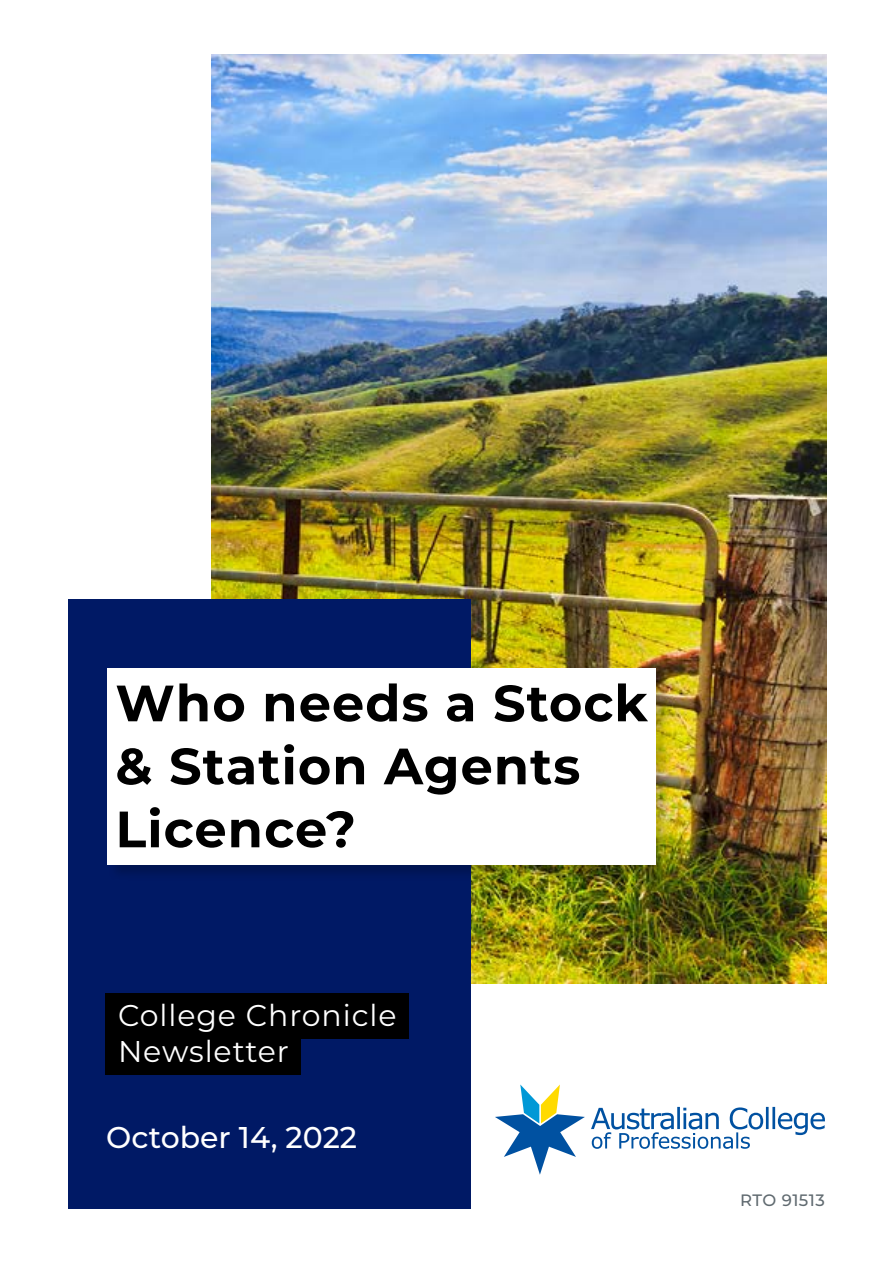
<style>
.page{position:relative;width:893px;height:1263px;background:#fff}
.page>*{position:absolute;margin:0;border:0;box-sizing:border-box;transform-origin:0 0}
.t1{font:700 51px/63px "Montserrat";letter-spacing:.02em;color:#000}
.t2{font:30px/36px "Montserrat";letter-spacing:.03em;color:#fff}
.t3{font:500 30px "Montserrat";color:#fff}
.t4{font:500 16.5px "Montserrat";letter-spacing:.03em;color:#606a70}
</style>
<div class="page">
<img style="left:212px;top:54px;width:614px;height:930px">
<svg style="left:495px;top:1084px;width:90px;height:91px"></svg>
<svg style="left:591px;top:1107px;width:234px;height:42px"></svg>
<div style="left:68px;top:600px;width:402px;height:609px;background:#001965"></div>
<div style="left:108px;top:669px;width:565px;height:213px;background:#000;opacity:.2"></div>
<div style="left:107px;top:668px;width:548px;height:196px;background:#fff"></div>
<div style="left:105px;top:993px;width:303px;height:45px;background:#000"></div>
<div style="left:105px;top:1029px;width:196px;height:45px;background:#000"></div>
<p class="t1" style="left:115px;top:669px;width:534px">Who needs a Stock &amp; Station Agents<br>Licence?</p>
<p class="t2" style="left:118px;top:996px;width:280px">College Chronicle<br>Newsletter</p>
<p class="t3" style="left:106px;top:1116px;width:252px">October 14, 2022</p>
<p class="t4" style="left:740px;top:1189px;width:86px">RTO 91513</p>
</div>
